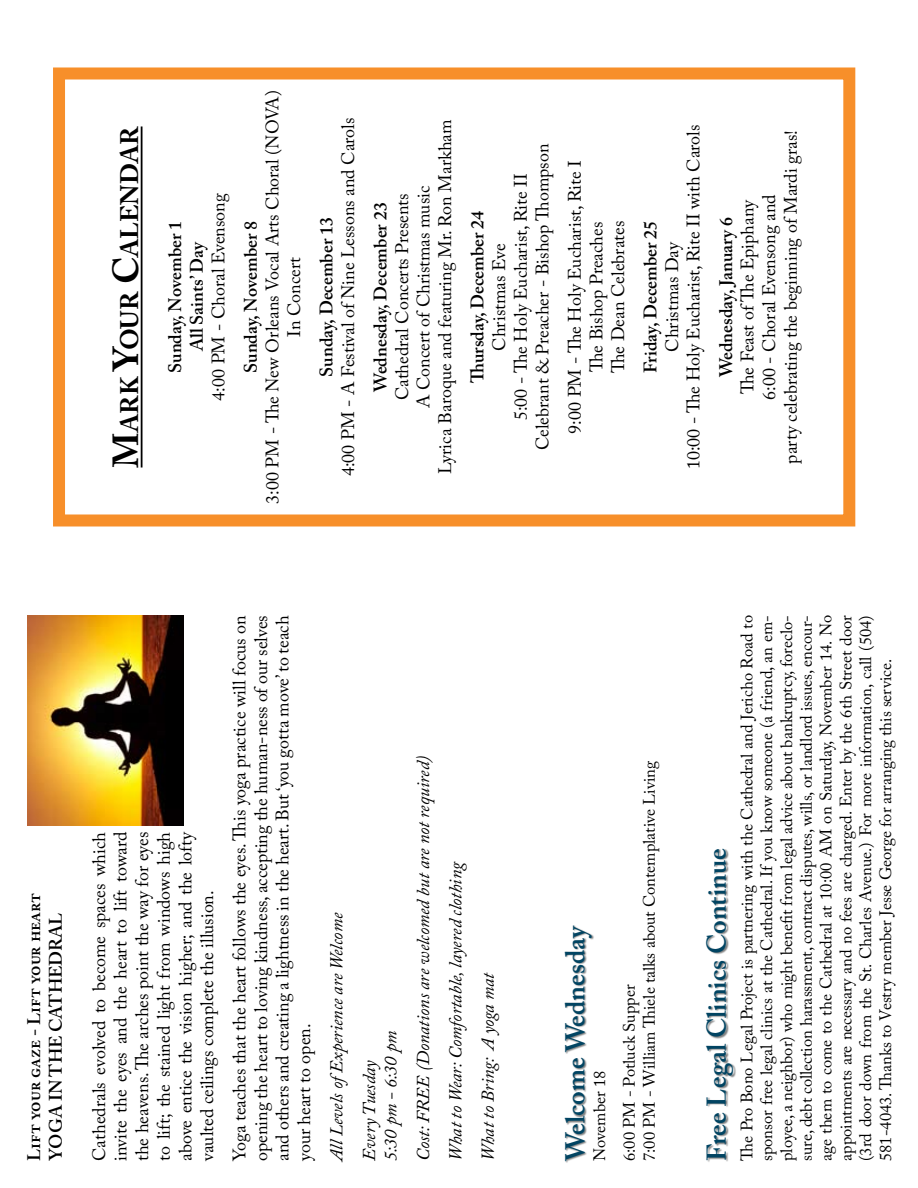
<style>
.page{position:relative;width:918px;height:1188px;background:#fff}
.page>*{position:absolute;margin:0;border:0;box-sizing:border-box;transform-origin:0 0}
.t1{font:600 27px "Adobe Caslon Pro";letter-spacing:.005em;color:#014462}
.t2{font:700 25.2px "Adobe Caslon Pro";color:#000}
.t3{font:18px/21.6px "Adobe Caslon Pro";color:#000;text-align:center}
.t4{font:600 18px/21.6px "Adobe Caslon Pro";color:#000;text-align:center}
.t5{font:italic 18px/32.4px "Adobe Caslon Pro";color:#000}
.t6{font:16.5px/19.8px "Adobe Caslon Pro";color:#000;text-align:justify}
.s1{font-size:36px}
</style>
<div class="page">
<hr style="left:141px;top:126px;width:2px;height:342px;background:#000">
<div style="left:53px;top:68px;width:802px;height:458px;border:12px solid #f78f2a"></div>
<img style="left:27px;top:615px;width:157px;height:210px">
<div style="left:706px;top:849px;width:30px;height:314px;background:#000;opacity:.5"></div>
<div style="left:564px;top:924px;width:31px;height:240px;background:#000;opacity:.5"></div>
<h2 class="t2" style="left:115px;top:468px;width:343px;rotate:-90deg"><span class="s1">M</span>ark <span class="s1">Y</span>our <span class="s1">C</span>alendar</h2>
<p class="t3" style="left:207px;top:401px;width:209px;rotate:-90deg">4:00 PM - Choral Evensong</p>
<p class="t4" style="left:164px;top:373px;width:154px;rotate:-90deg">Sunday, November 1<br>All Saints’ Day</p>
<p class="t3" style="left:261px;top:504px;width:415px;rotate:-90deg">3:00 PM - The New Orleans Vocal Arts Choral (NOVA)<br>In Concert</p>
<p class="t4" style="left:240px;top:373px;width:154px;rotate:-90deg">Sunday, November 8</p>
<p class="t3" style="left:337px;top:476px;width:360px;rotate:-90deg">4:00 PM - A Festival of Nine Lessons and Carols</p>
<p class="t4" style="left:315px;top:377px;width:161px;rotate:-90deg">Sunday, December 13</p>
<p class="t3" style="left:391px;top:474px;width:356px;rotate:-90deg">Cathedral Concerts Presents<br>A Concert of Christmas music<br>Lyrica Baroque and featuring Mr. Ron Markham</p>
<p class="t4" style="left:369px;top:392px;width:191px;rotate:-90deg">Wednesday, December 23</p>
<p class="t3" style="left:488px;top:450px;width:308px;rotate:-90deg">Christmas Eve<br>5:00 - The Holy Eucharist, Rite II<br>Celebrant &amp; Preacher - Bishop Thompson</p>
<p class="t4" style="left:467px;top:383px;width:174px;rotate:-90deg">Thursday, December 24</p>
<p class="t3" style="left:564px;top:434px;width:275px;rotate:-90deg">9:00 PM - The Holy Eucharist, Rite I<br>The Bishop Preaches<br>The Dean Celebrates</p>
<p class="t3" style="left:661px;top:469px;width:346px;rotate:-90deg">Christmas Day<br>10:00 - The Holy Eucharist, Rite II with Carols</p>
<p class="t4" style="left:639px;top:373px;width:154px;rotate:-90deg">Friday, December 25</p>
<p class="t3" style="left:737px;top:464px;width:335px;rotate:-90deg">The Feast of The Epiphany<br>6:00 - Choral Evensong and<br>party celebrating the beginning of Mardi gras!</p>
<p class="t4" style="left:715px;top:377px;width:162px;rotate:-90deg">Wednesday, January 6</p>
<p class="t4" style="left:23px;top:1161px;width:270px;text-align:left;rotate:-90deg">Lift your gaze - Lift your heart<br>YOGA IN THE CATHEDRAL</p>
<p class="t3" style="left:88px;top:1161px;width:331px;text-align:justify;rotate:-90deg">Cathedrals evolved to become spaces which invite the eyes and the heart to lift toward the heavens. The arches point the way for eyes to lift; the stained light from windows high above entice the vision higher; and the lofty vaulted ceilings complete the illusion.</p>
<p class="t3" style="left:228px;top:1161px;width:547px;text-align:justify;rotate:-90deg">Yoga teaches that the heart follows the eyes. This yoga practice will focus on opening the heart to loving kindness, accepting the human-ness of our selves and others and creating a lightness in the heart. But ‘you gotta move’ to teach your heart to open.</p>
<p class="t5" style="left:374px;top:1161px;width:408px;rotate:-90deg">5:30 pm - 6:30 pm<br>Cost: FREE (Donations are welcomed but are not required)<br>What to Wear: Comfortable, layered clothing<br>What to Bring: A yoga mat</p>
<p class="t5" style="left:320px;top:1161px;width:250px;rotate:-90deg">All Levels ofExperience are Welcome<br>Every Tuesday</p>
<p class="t6" style="left:639px;top:1161px;width:402px;rotate:-90deg">7:00 PM - William Thiele talks about Contemplative Living</p>
<h1 class="t1" style="left:559px;top:1161px;width:238px;rotate:-90deg">Welcome Wednesday</h1>
<p class="t6" style="left:585px;top:1161px;width:178px;line-height:29.7px;rotate:-90deg">November 18<br>6:00 PM - Potluck Supper</p>
<p class="t6" style="left:816px;top:1161px;width:547px;rotate:-90deg">age them to come to the Cathedral at 10:00 AM on Saturday, November 14. No appointments are necessary and no fees are charged. Enter by the 6th Street door (3rd door down from the St. Charles Avenue.) For more information, call (504)<br>581-4043. Thanks to Vestry member Jesse George for arranging this service.</p>
<p class="t6" style="left:737px;top:1161px;width:547px;rotate:-90deg">The Pro Bono Legal Project is partnering with the Cathedral and Jericho Road to sponsor free legal clinics at the Cathedral. If you know someone (a friend, an em&shy;ployee, a neighbor) who might benefit from legal advice about bankruptcy, foreclo&shy;sure, debt collection harassment, contract disputes, wills, or landlord issues, encour-</p>
<h1 class="t1" style="left:701px;top:1161px;width:314px;rotate:-90deg">Free Legal Clinics Continue</h1>
</div>
